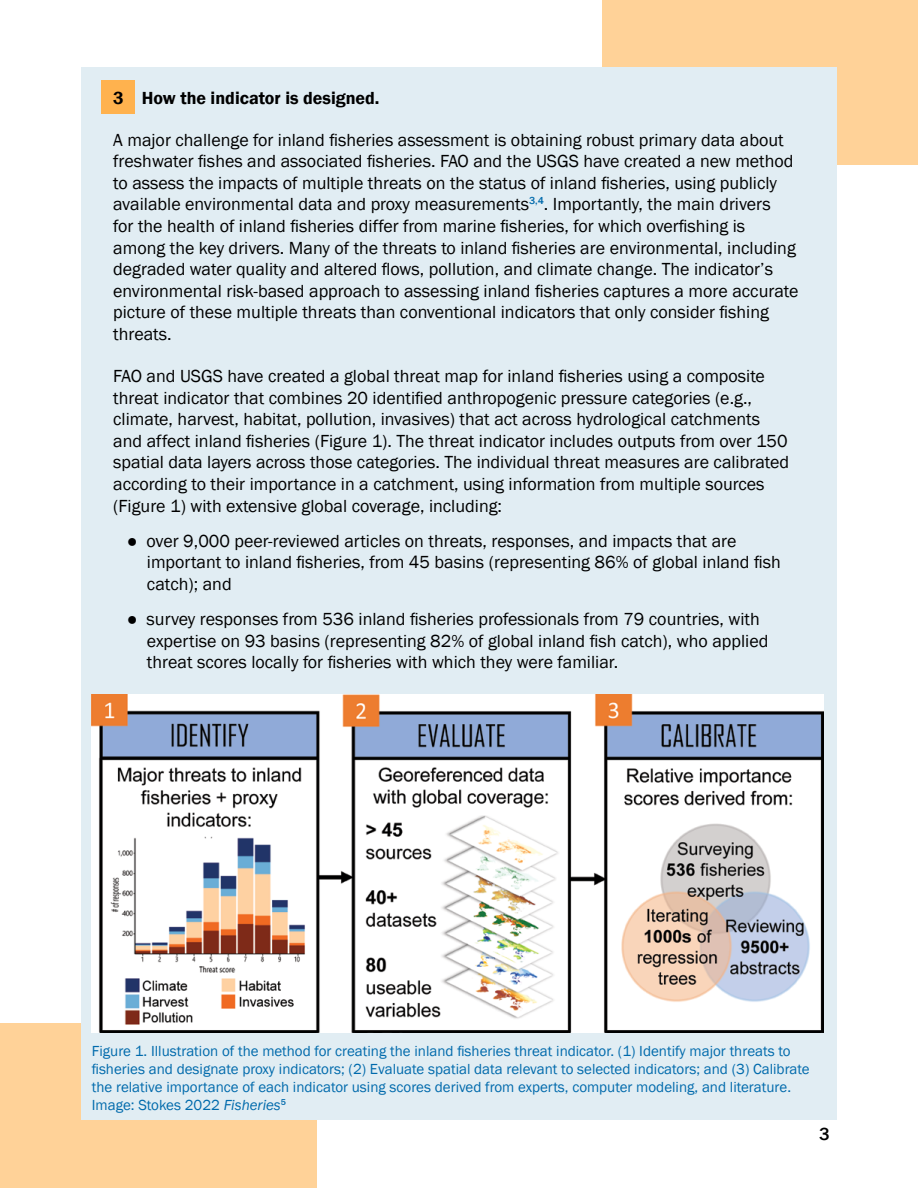
<style>
.page{position:relative;width:918px;height:1188px;background:#fff}
.page>*{position:absolute;margin:0;border:0;box-sizing:border-box;transform-origin:0 0}
.t1{font:18px/21.6px "Franklin Gothic";color:#000}
.t2{font:600 18px "Franklin Gothic";color:#000}
.t3{font:500 18px "Franklin Gothic";color:#000}
.t4{font:15px/18px "Franklin Gothic";color:#006aac}
.s1{font-style:italic}
</style>
<div class="page">
<div style="left:602px;top:0;width:316px;height:164px;background:#ffd298"></div>
<div style="left:1px;top:1024px;width:316px;height:164px;background:#ffd298"></div>
<div style="left:81px;top:68px;width:756px;height:1052px;background:#e1edf3"></div>
<div style="left:102px;top:80px;width:33px;height:34px;background:#ffb24e"></div>
<img style="left:92px;top:694px;width:732px;height:338px">
<p class="t2" style="left:113px;top:87px;width:268px">3 How the indicator is designed.</p>
<p class="t1" style="left:113px;top:129px;width:687px">A major challenge for inland fisheries assessment is obtaining robust primary data about freshwater fishes and associated fisheries. FAO and the USGS have created a new method to assess the impacts of multiple threats on the status of inland fisheries, using publicly available environmental data and proxy measurements<sup>3,4</sup>. Importantly, the main drivers<br>for the health of inland fisheries differ from marine fisheries, for which overfishing is among the key drivers. Many of the threats to inland fisheries are environmental, including degraded water quality and altered flows, pollution, and climate change. The indicator’s environmental risk-based approach to assessing inland fisheries captures a more accurate picture of these multiple threats than conventional indicators that only consider fishing threats.</p>
<p class="t1" style="left:113px;top:365px;width:677px">FAO and USGS have created a global threat map for inland fisheries using a composite threat indicator that combines 20 identified anthropogenic pressure categories (e.g., climate, harvest, habitat, pollution, invasives) that act across hydrological catchments and affect inland fisheries (Figure 1). The threat indicator includes outputs from over 150 spatial data layers across those categories. The individual threat measures are calibrated according to their importance in a catchment, using information from multiple sources (Figure 1) with extensive global coverage, including:</p>
<p class="t1" style="left:147px;top:530px;width:635px;text-indent:-20px">● over 9,000 peer-reviewed articles on threats, responses, and impacts that are important to inland fisheries, from 45 basins (representing 86% of global inland fish catch); and</p>
<p class="t1" style="left:147px;top:608px;width:623px;text-indent:-20px">● survey responses from 536 inland fisheries professionals from 79 countries, with expertise on 93 basins (representing 82% of global inland fish catch), who applied threat scores locally for fisheries with which they were familiar.</p>
<p class="t4" style="left:92px;top:1042px;width:719px">Figure 1. Illustration of the method for creating the inland fisheries threat indicator. (1) Identify major threats to fisheries and designate proxy indicators; (2) Evaluate spatial data relevant to selected indicators; and (3) Calibrate the relative importance of each indicator using scores derived from experts, computer modeling, and literature.<br>Image: Stokes 2022 <span class="s1">Fisheries</span><sup>5</sup></p>
<p class="t3" style="left:819px;top:1123px;width:12px">3</p>
</div>
